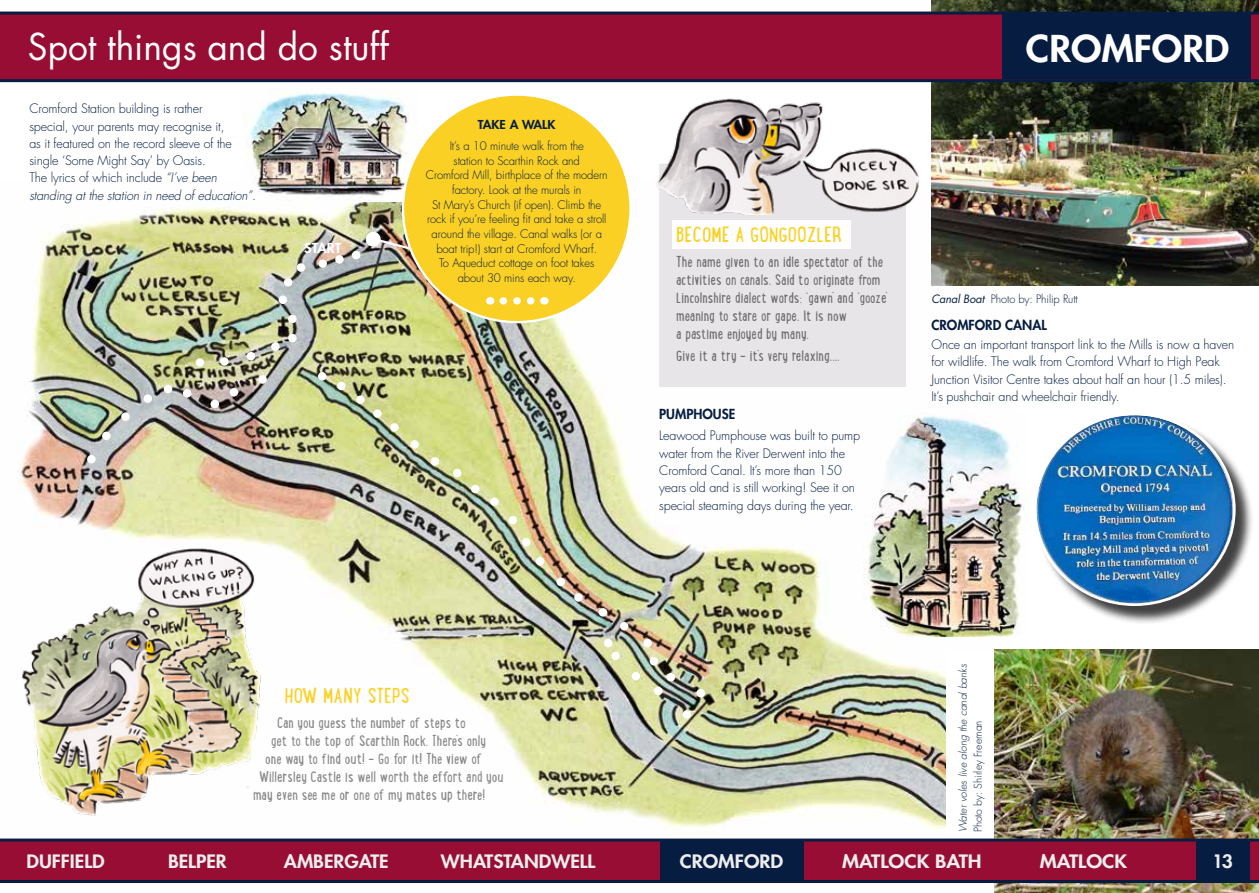
<style>
.page{position:relative;width:1259px;height:893px;background:#fff}
.page>*{position:absolute;margin:0;border:0;box-sizing:border-box;transform-origin:0 0}
.t1{font:39px "Futura";color:#fff}
.t2{font:36px "Futura";color:#fff}
.t3{font:800 36px "Futura";color:#fff;scale:1.08 1}
.t4{font:21px "Lunch Box";color:#fbd125;scale:1.06 1}
.t5{font:800 18px "Futura";color:#ededed;scale:1.08 1}
.t6{font:800 18px "Futura";color:#ededed;scale:1.13 1}
.t7{font:800 18px "Futura";color:#ededed;scale:1.1 1}
.t8{font:800 18px "Futura";color:#ededed}
.t9{font:15px/18px "Lunch Box";color:#706f6f}
.t10{font:15px "Lunch Box";color:#878787}
.t11{font:800 13.5px "Futura";color:#061d41}
.t12{font:800 13.5px "Futura";letter-spacing:-.01em;color:#fff;scale:1.08 1}
.t13{font:300 12.75px/17.2px "Futura";letter-spacing:-.01em;color:#061d41}
.t14{font:800 12px "Futura";color:#061d41;scale:1.08 1}
.t15{font:300 11.7px/14.7px "Futura";letter-spacing:-.01em;color:#061d41;text-align:center}
.t16{font:300 11.25px "Futura";letter-spacing:-.01em;color:#061d41}
.t17{font:italic 300 10.5px "Futura";color:#061d41}
.t18{font:300 10.5px "Futura";color:#061d41}
.s1{font-style:italic}
.s2{font-weight:400;font-style:italic}
</style>
<div class="page">
<img style="left:16px;top:202px;width:996px;height:627px">
<div style="left:366px;top:232px;width:15px;height:15px;background:#fff;border-radius:50%"></div>
<div style="left:87px;top:455px;width:9px;height:8px;background:#fff;border-radius:50%"></div>
<div style="left:102px;top:432px;width:9px;height:8px;background:#fff;border-radius:50%"></div>
<div style="left:121px;top:412px;width:9px;height:9px;background:#fff;border-radius:50%"></div>
<div style="left:144px;top:394px;width:8px;height:9px;background:#fff;border-radius:50%"></div>
<div style="left:164px;top:385px;width:8px;height:8px;background:#fff;border-radius:50%"></div>
<div style="left:183px;top:389px;width:8px;height:9px;background:#fff;border-radius:50%"></div>
<div style="left:210px;top:400px;width:9px;height:8px;background:#fff;border-radius:50%"></div>
<div style="left:230px;top:388px;width:8px;height:8px;background:#fff;border-radius:50%"></div>
<div style="left:258px;top:375px;width:9px;height:9px;background:#fff;border-radius:50%"></div>
<div style="left:271px;top:342px;width:9px;height:9px;background:#fff;border-radius:50%"></div>
<div style="left:288px;top:315px;width:9px;height:8px;background:#fff;border-radius:50%"></div>
<div style="left:279px;top:296px;width:8px;height:8px;background:#fff;border-radius:50%"></div>
<div style="left:284px;top:278px;width:8px;height:8px;background:#fff;border-radius:50%"></div>
<div style="left:297px;top:263px;width:8px;height:9px;background:#fff;border-radius:50%"></div>
<div style="left:318px;top:259px;width:9px;height:9px;background:#fff;border-radius:50%"></div>
<div style="left:335px;top:255px;width:9px;height:9px;background:#fff;border-radius:50%"></div>
<div style="left:352px;top:251px;width:8px;height:8px;background:#fff;border-radius:50%"></div>
<div style="left:288px;top:334px;width:9px;height:8px;background:#fff;border-radius:50%"></div>
<div style="left:318px;top:372px;width:8px;height:9px;background:#fff;border-radius:50%"></div>
<div style="left:337px;top:382px;width:8px;height:8px;background:#fff;border-radius:50%"></div>
<div style="left:356px;top:395px;width:9px;height:9px;background:#fff;border-radius:50%"></div>
<div style="left:373px;top:409px;width:9px;height:9px;background:#fff;border-radius:50%"></div>
<div style="left:390px;top:423px;width:9px;height:9px;background:#fff;border-radius:50%"></div>
<div style="left:410px;top:440px;width:9px;height:9px;background:#fff;border-radius:50%"></div>
<div style="left:431px;top:457px;width:8px;height:9px;background:#fff;border-radius:50%"></div>
<div style="left:453px;top:469px;width:8px;height:8px;background:#fff;border-radius:50%"></div>
<div style="left:471px;top:485px;width:8px;height:8px;background:#fff;border-radius:50%"></div>
<div style="left:490px;top:497px;width:9px;height:9px;background:#fff;border-radius:50%"></div>
<div style="left:508px;top:516px;width:9px;height:8px;background:#fff;border-radius:50%"></div>
<div style="left:522px;top:538px;width:8px;height:8px;background:#fff;border-radius:50%"></div>
<div style="left:536px;top:557px;width:8px;height:9px;background:#fff;border-radius:50%"></div>
<div style="left:556px;top:578px;width:9px;height:8px;background:#fff;border-radius:50%"></div>
<div style="left:574px;top:593px;width:9px;height:9px;background:#fff;border-radius:50%"></div>
<div style="left:598px;top:608px;width:9px;height:9px;background:#fff;border-radius:50%"></div>
<div style="left:620px;top:622px;width:8px;height:8px;background:#fff;border-radius:50%"></div>
<div style="left:643px;top:639px;width:9px;height:8px;background:#fff;border-radius:50%"></div>
<div style="left:604px;top:639px;width:8px;height:8px;background:#fff;border-radius:50%"></div>
<div style="left:611px;top:652px;width:9px;height:8px;background:#fff;border-radius:50%"></div>
<div style="left:632px;top:672px;width:8px;height:8px;background:#fff;border-radius:50%"></div>
<div style="left:649px;top:657px;width:9px;height:8px;background:#fff;border-radius:50%"></div>
<div style="left:654px;top:687px;width:8px;height:8px;background:#fff;border-radius:50%"></div>
<div style="left:666px;top:673px;width:9px;height:8px;background:#fff;border-radius:50%"></div>
<div style="left:696px;top:689px;width:9px;height:8px;background:#fff;border-radius:50%"></div>
<div style="left:682px;top:710px;width:9px;height:9px;background:#fff;border-radius:50%"></div>
<div style="left:247px;top:352px;width:8px;height:8px;background:#fff;border-radius:50%"></div>
<div style="left:220px;top:357px;width:9px;height:9px;background:#fff;border-radius:50%"></div>
<div style="left:196px;top:358px;width:8px;height:9px;background:#fff;border-radius:50%"></div>
<img style="left:931px;top:0;width:328px;height:12px">
<img style="left:244px;top:88px;width:164px;height:108px">
<img style="left:19px;top:549px;width:246px;height:271px">
<svg style="left:371px;top:236px;width:41px;height:18px"></svg>
<div style="left:946px;top:650px;width:313px;height:242px;background:#fff"></div>
<div style="left:659px;top:228px;width:247px;height:159px;background:#e7e5e8"></div>
<div style="left:672px;top:220px;width:178px;height:29px;background:#fff"></div>
<img style="left:931px;top:82px;width:328px;height:203px">
<img style="left:994px;top:649px;width:265px;height:244px">
<img style="left:650px;top:98px;width:272px;height:130px">
<img style="left:863px;top:414px;width:161px;height:222px">
<div style="left:1035px;top:415px;width:219px;height:209px;background:#000;opacity:.75"></div>
<img style="left:1036px;top:415px;width:197px;height:188px">
<div style="left:403px;top:95px;width:227px;height:227px;background:#fad024;border-radius:50%"></div>
<svg style="left:503px;top:297px;width:32px;height:8px"></svg>
<svg style="left:0;top:838px;width:1259px;height:45px;background:#831238"></svg>
<svg style="left:0;top:12px;width:1259px;height:70px;background:#890e35"></svg>
<div style="left:660px;top:840px;width:144px;height:41px;background:#061d41"></div>
<div style="left:1196px;top:839px;width:54px;height:41px;background:#061d41"></div>
<div style="left:1002px;top:13px;width:248px;height:66px;background:#061d41"></div>
<h2 class="t2" style="left:28px;top:22px;width:362px">Spot things and do stuff</h2>
<h1 class="t1" style="left:29px;top:23px;width:392px">Spot things and do stuff</h1>
<p class="t13" style="left:29px;top:100px;width:228px">Cromford Station building is rather<br>special, your parents may recognise it,<br>as it featured on the record sleeve of the single ‘Some Might Say’ by Oasis.<br>The lyrics of which include <span class="s1">“I’ve been standing at the station in need of education”.</span></p>
<p class="t12" style="left:304px;top:239px;width:36px">START</p>
<p class="t14" style="left:478px;top:117px;width:73px">TAKE A WALK</p>
<p class="t15" style="left:426px;top:139px;width:183px">It’s a 10 minute walk from the<br>station to Scarthin Rock and<br>Cromford Mill, birthplace of the modern factory. Look at the murals in<br>St Mary’s Church (if open). Climb the rock if you’re feeling fit and take a stroll around the village. Canal walks (or a boat trip!) start at Cromford Wharf.<br>To Aqueduct cottage on foot takes about 30 mins each way.</p>
<h2 class="t3" style="left:1026px;top:25px;width:190px">CROMFORD</h2>
<h3 class="t4" style="left:676px;top:219px;width:158px">BECOME A GONGOOZLER</h3>
<p class="t9" style="left:676px;top:252px;width:212px">The name given to an idle spectator of the activities on canals. Said to originate from Lincolnshire dialect words: ‘gawn’ and ‘gooze’ meaning to stare or gape. It is now<br>a pastime enjoyed by many.</p>
<p class="t9" style="left:676px;top:346px;width:165px">Give it a try - it’s very relaxing....</p>
<p class="t11" style="left:659px;top:405px;width:77px">PUMPHOUSE</p>
<p class="t13" style="left:659px;top:427px;width:202px">Leawood Pumphouse was built to pump water from the River Derwent into the Cromford Canal. It’s more than 150 years old and is still working! See it on special steaming days during the year.</p>
<p class="t16" style="left:931px;top:292px;width:148px"><span class="s2">Canal Boat</span> Photo by: Philip Rutt</p>
<p class="t11" style="left:931px;top:316px;width:117px">CROMFORD CANAL</p>
<p class="t13" style="left:931px;top:336px;width:304px">Once an important transport link to the Mills is now a haven for wildlife. The walk from Cromford Wharf to High Peak Junction Visitor Centre takes about half an hour (1.5 miles).<br>It’s pushchair and wheelchair friendly.</p>
<h3 class="t4" style="left:284px;top:679px;width:120px">HOW MANY STEPS</h3>
<p class="t10" style="left:277px;top:711px;width:190px">Can you guess the number of steps to</p>
<p class="t10" style="left:271px;top:729px;width:216px">get to the top of Scarthin Rock. There’s only</p>
<p class="t10" style="left:265px;top:747px;width:219px">one way to find out! - Go for it! The view of</p>
<p class="t10" style="left:259px;top:765px;width:246px">Willersley Castle is well worth the effort and you</p>
<p class="t10" style="left:253px;top:783px;width:233px">may even see me or one of my mates up there!</p>
<p class="t17" style="left:956px;top:832px;width:170px;rotate:-90deg">Water voles live along the canal banks</p>
<p class="t18" style="left:971px;top:832px;width:113px;rotate:-90deg">Photo by: Shirley Freeman</p>
<h3 class="t5" style="left:27px;top:849px;width:74px">DUFFIELD</h3>
<h3 class="t5" style="left:168px;top:849px;width:56px">BELPER</h3>
<h3 class="t5" style="left:284px;top:849px;width:98px">AMBERGATE</h3>
<h3 class="t5" style="left:441px;top:849px;width:145px">WHATSTANDWELL</h3>
<h3 class="t7" style="left:680px;top:849px;width:96px">CROMFORD</h3>
<h3 class="t6" style="left:842px;top:849px;width:125px">MATLOCK BATH</h3>
<h3 class="t6" style="left:1040px;top:849px;width:79px">MATLOCK</h3>
<h3 class="t8" style="left:1212px;top:849px;width:22px">13</h3>
</div>
